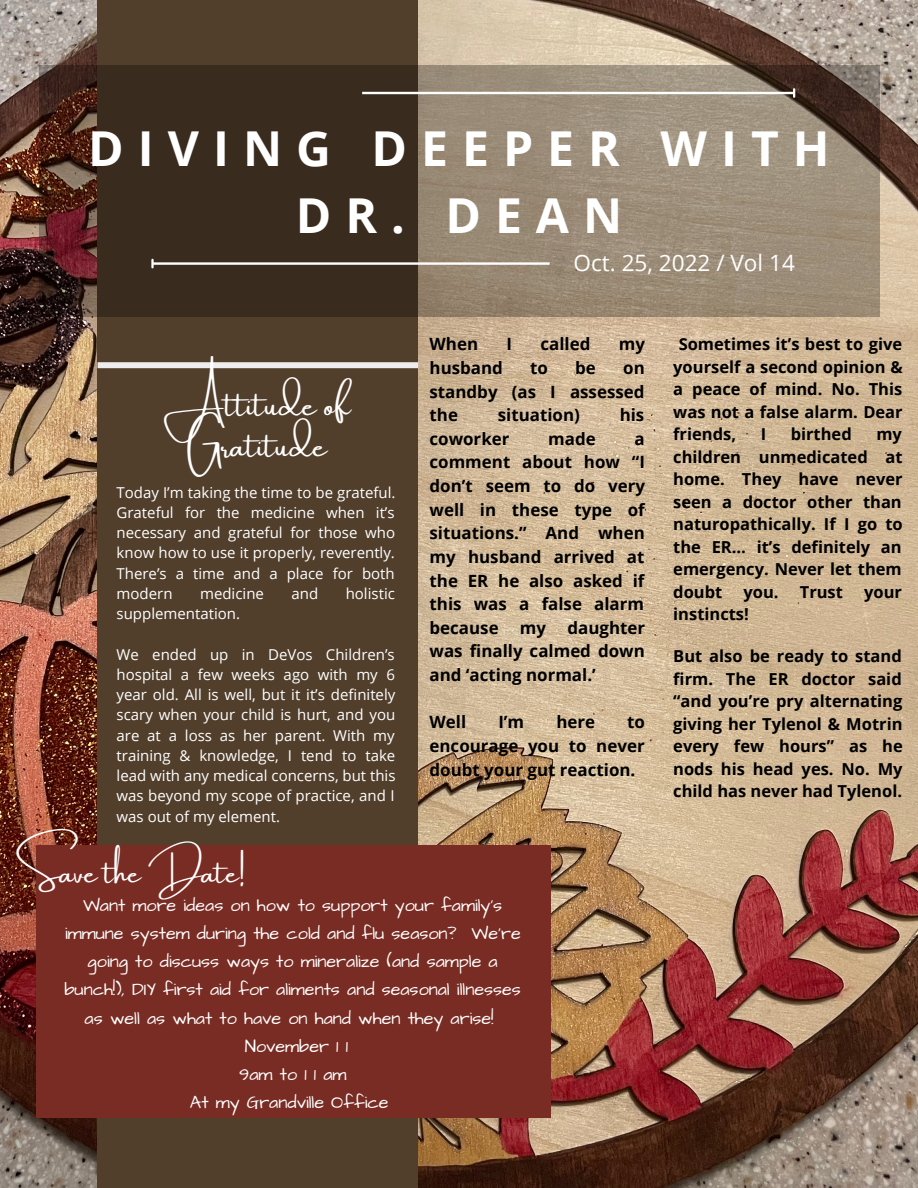
<style>
.page{position:relative;width:918px;height:1188px;background:#fff}
.page>*{position:absolute;margin:0;border:0;box-sizing:border-box;transform-origin:0 0}
.t1{font:700 48.15px/66.3px "Open Sans";letter-spacing:.29em;color:#fff;text-align:center}
.t2{font:30.45px/41.7px "Amsterdam One";color:#fff;text-align:center}
.t3{font:28.05px "Amsterdam One";color:#fff}
.t4{font:22.5px "Open Sans";color:#fff}
.t5{font:18px/28.2px "Architects Daughter";color:#fff;text-align:center}
.t6{font:700 16.95px/23.7px "Open Sans";color:#000;text-align:justify}
.t7{font:700 16.5px/22.5px "Open Sans";color:#000;text-align:justify}
.t8{font:15px/20.2px "Open Sans";color:#fff;text-align:justify}
</style>
<div class="page">
<img style="left:0;top:0;width:918px;height:1188px">
<div style="left:98px;top:0;width:320px;height:1188px;background:#513f2c"></div>
<svg style="left:39px;top:65px;width:840px;height:252px;background:#6d5e4e"></svg>
<hr style="left:362px;top:92px;width:432px;height:2px;background:#fff">
<svg style="left:793px;top:88px;width:2px;height:10px"></svg>
<hr style="left:153px;top:262px;width:397px;height:3px;background:#fff">
<svg style="left:151px;top:259px;width:3px;height:9px"></svg>
<div style="left:98px;top:362px;width:320px;height:6px;background:#ededed"></div>
<div style="left:36px;top:846px;width:514px;height:272px;background:#792c23"></div>
<h1 class="t1" style="left:88px;top:115px;width:743px">DIVING DEEPER WITH<br>DR. DEAN</h1>
<h3 class="t4" style="left:574px;top:247px;width:223px">Oct. 25, 2022 / Vol 14</h3>
<p class="t6" style="left:430px;top:332px;width:50px">When</p>
<p class="t6" style="left:507px;top:332px;width:7px">I</p>
<p class="t6" style="left:541px;top:332px;width:51px">called</p>
<p class="t6" style="left:619px;top:332px;width:28px">my</p>
<p class="t6" style="left:430px;top:356px;width:75px">husband</p>
<p class="t6" style="left:530px;top:356px;width:19px">to</p>
<p class="t6" style="left:575px;top:356px;width:22px">be</p>
<h2 class="t2" style="left:164px;top:385px;width:188px">Attitude of<br>Gratitude</h2>
<p class="t8" style="left:117px;top:482px;width:280px">Today I’m taking the time to be grateful.<br>Grateful for the medicine when it’s necessary and grateful for those who know how to use it properly, reverently.<br>There’s a time and a place for both modern</p>
<p class="t6" style="left:430px;top:356px;width:217px;text-indent:194px">on standby (as I assessed the</p>
<p class="t6" style="left:498px;top:403px;width:84px">situation)</p>
<p class="t6" style="left:620px;top:403px;width:26px">his</p>
<p class="t6" style="left:430px;top:426px;width:81px">coworker</p>
<p class="t6" style="left:548px;top:426px;width:49px">made</p>
<p class="t6" style="left:430px;top:426px;width:217px;text-indent:205px">a comment about how “I don’t seem to do very well in these type of situations.” And when my husband arrived at the ER he also asked if this was a false alarm because</p>
<p class="t8" style="left:200px;top:583px;width:65px">medicine</p>
<p class="t8" style="left:291px;top:583px;width:28px">and</p>
<p class="t8" style="left:346px;top:583px;width:51px">holistic</p>
<p class="t8" style="left:117px;top:603px;width:125px">supplementation.</p>
<p class="t8" style="left:117px;top:644px;width:280px">We ended up in DeVos Children’s hospital a few weeks ago with my 6 year old. All is well, but it it’s definitely scary when your child is hurt, and you are at a loss as her parent. With my training &amp; knowledge, I tend to take lead with any medical concerns, but this was beyond my scope of practice, and I was out of my element.</p>
<h3 class="t3" style="left:16px;top:858px;width:231px">Save the Date!</h3>
<p class="t5" style="left:64px;top:892px;width:458px">Want more ideas on how to support your family's immune system during the cold and flu season? We're going to discuss ways to mineralize (and sample a bunch!), DIY first aid for aliments and seasonal illnesses as well as what to have on hand when they arise!<br>November 1 1<br>9am to 1 1 am<br>At my Grandville Office</p>
<p class="t6" style="left:430px;top:615px;width:217px;text-indent:138px">daughter was finally calmed down and ‘acting normal.’</p>
<p class="t6" style="left:430px;top:710px;width:38px">Well</p>
<p class="t6" style="left:498px;top:710px;width:27px">I’m</p>
<p class="t6" style="left:556px;top:710px;width:40px">here</p>
<p class="t6" style="left:520px;top:615px;width:28px">my</p>
<p class="t6" style="left:430px;top:710px;width:217px;text-indent:198px">to encourage you to never doubt your gut reaction.</p>
<p class="t7" style="left:673px;top:333px;width:231px;text-indent:5px">Sometimes it’s best to give yourself a second opinion &amp; a peace of mind. No. This was not a false alarm. Dear friends,</p>
<p class="t7" style="left:761px;top:423px;width:7px">I</p>
<p class="t7" style="left:791px;top:423px;width:63px">birthed</p>
<p class="t7" style="left:673px;top:423px;width:231px;text-indent:203px">my children unmedicated at home. They have never seen a doctor other than naturopathically. If I go to the ER… it’s definitely an emergency. Never let them doubt</p>
<p class="t7" style="left:744px;top:580px;width:37px">you.</p>
<p class="t7" style="left:800px;top:580px;width:45px">Trust</p>
<p class="t7" style="left:864px;top:580px;width:39px">your</p>
<p class="t7" style="left:673px;top:603px;width:77px">instincts!</p>
<p class="t7" style="left:673px;top:644px;width:231px">But also be ready to stand firm. The ER doctor said “and you’re pry alternating giving her Tylenol &amp; Motrin every few hours” as he nods his head yes. No. My child has never had Tylenol.</p>
</div>
